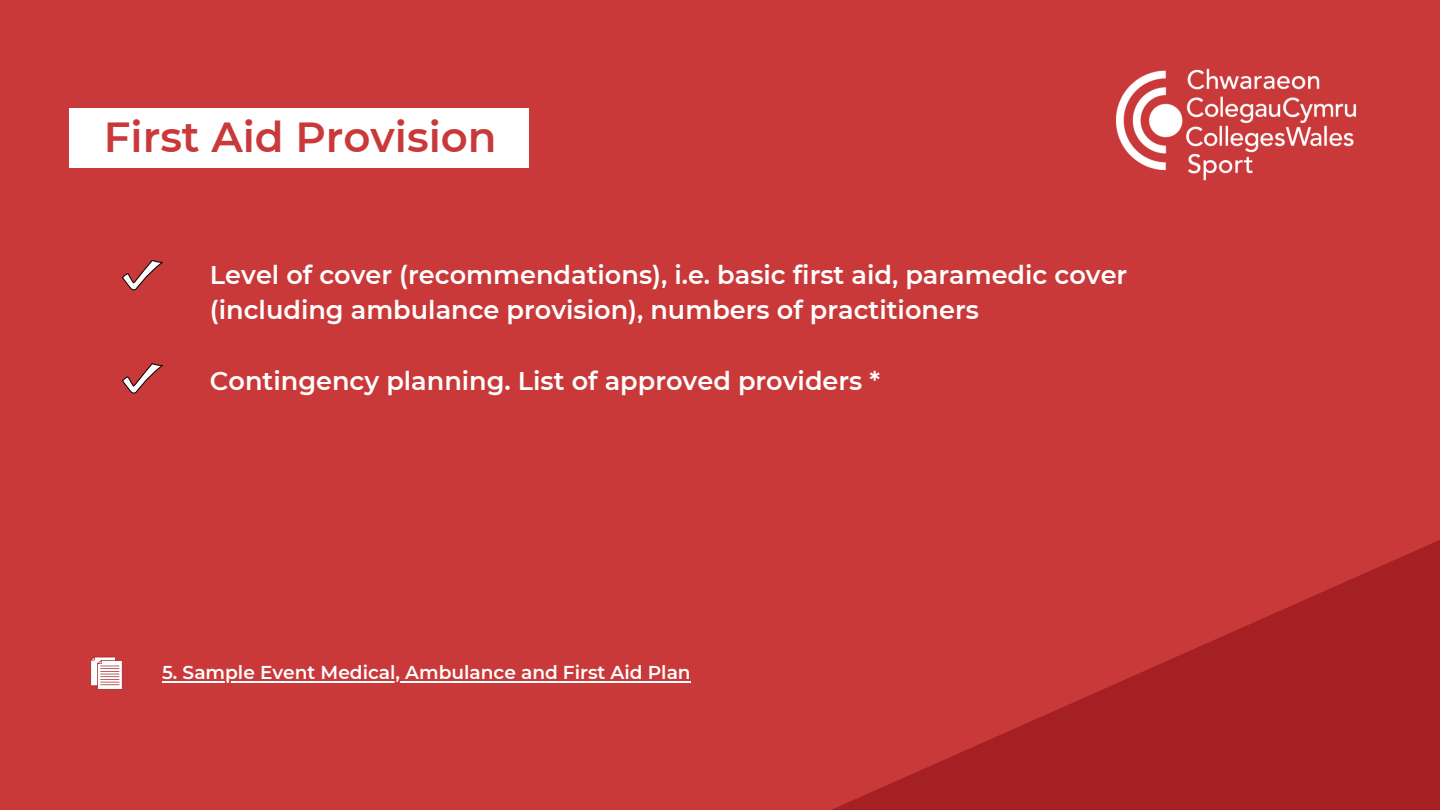
<style>
.page{position:relative;width:1440px;height:810px;background:#ca3939}
.page>*{position:absolute;margin:0;border:0;box-sizing:border-box;transform-origin:0 0}
.t1{font:600 42px "Montserrat";color:#ca3939}
.t2{font:600 25.6px/35.2px "Montserrat";color:#fff}
.t3{font:600 18.6px "Montserrat";color:#fff}
</style>
<div class="page">
<div style="left:69px;top:108px;width:460px;height:60px;background:#fff"></div>
<img style="left:1116px;top:68px;width:240px;height:113px">
<hr style="left:162px;top:681px;width:529px;height:1px;background:#fff">
<svg style="left:123px;top:260px;width:39px;height:30px"></svg>
<svg style="left:123px;top:364px;width:39px;height:30px"></svg>
<svg style="left:90px;top:657px;width:33px;height:33px"></svg>
<svg style="left:832px;top:540px;width:608px;height:270px;fill:#ab2427"></svg>
<p class="t1" style="left:104px;top:112px;width:394px">First Aid Provision</p>
<p class="t2" style="left:210px;top:257px;width:919px">Level of cover (recommendations), i.e. basic first aid, paramedic cover (including ambulance provision), numbers of practitioners</p>
<p class="t2" style="left:210px;top:363px;width:672px">Contingency planning. List of approved providers *</p>
<p class="t3" style="left:162px;top:661px;width:530px">5. Sample Event Medical, Ambulance and First Aid Plan</p>
</div>
